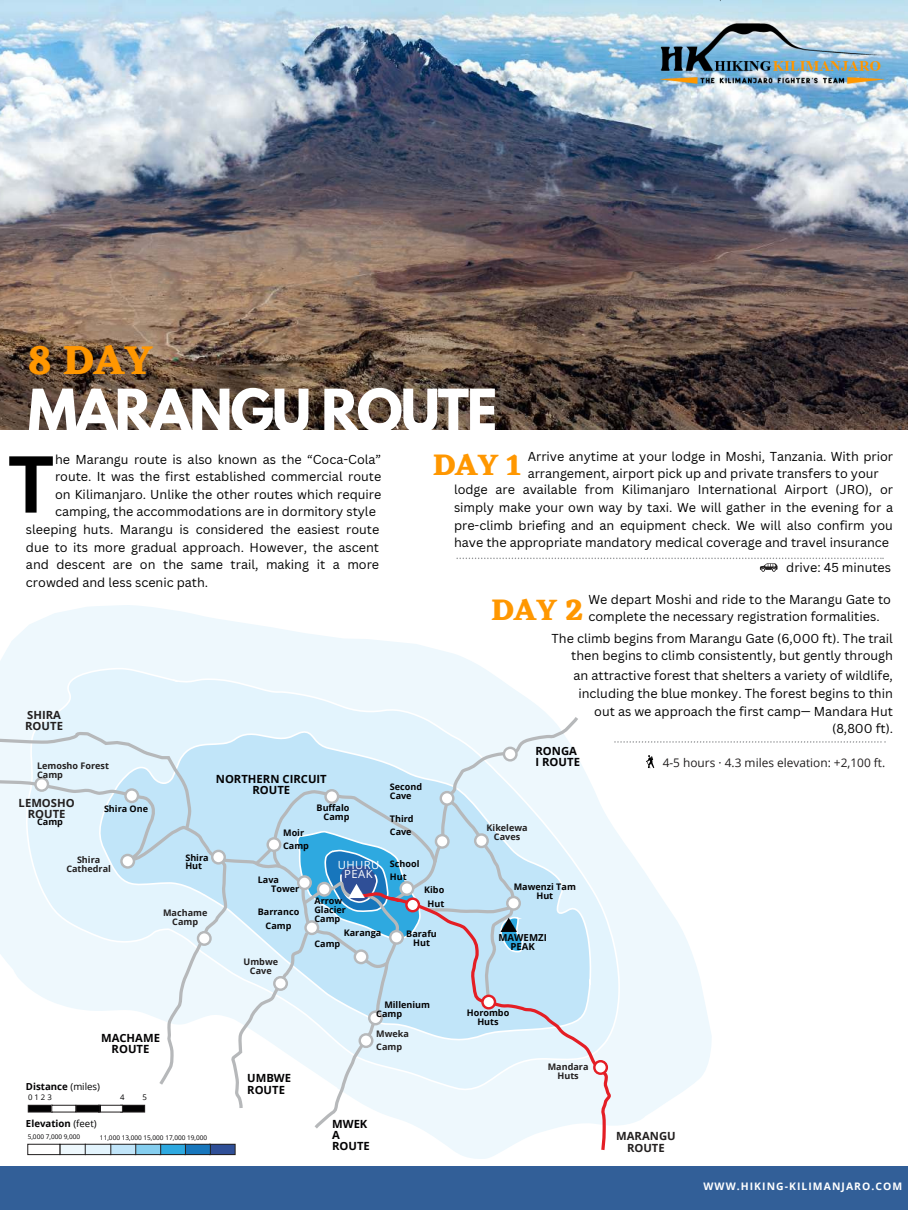
<style>
.page{position:relative;width:908px;height:1210px;background:#fff}
.page>*{position:absolute;margin:0;border:0;box-sizing:border-box;transform-origin:0 0}
.t1{font:700 78.78px "Canva Sans";color:#000}
.t2{font:700 52.5px "League Spartan";letter-spacing:-.04em;color:#fff}
.t3{font:700 42px "Eczar";color:#ff9700}
.t4{font:700 30.8px "Eczar";color:#ff9700}
.t5{font:12.6px/17.6px "Canva Sans";color:#000}
.t6{font:11.86px "Open Sans";color:#221f1f}
.t7{font:700 11.27px/11.1px "Open Sans";color:#030203}
.t8{font:700 11.27px/11.1px "Open Sans";color:#232020;text-align:center}
.t9{font:11.27px/8.9px "Open Sans";letter-spacing:.04em;color:#fff;text-align:center}
.t10{font:700 10.36px "Open Sans";letter-spacing:.1em;color:#fff}
.t11{font:700 9.66px/8.9px "Open Sans";color:#030203;text-align:center}
.t12{font:700 9.06px/8.9px "Open Sans";color:#030203}
.t13{font:700 9.06px/8.9px "Open Sans";color:#232020;text-align:center}
.t14{font:700 9.06px/8.9px "Open Sans";color:#221f1f;text-align:center}
.t15{font:7.77px "Open Sans";color:#030203}
.t16{font:6.47px "Open Sans";color:#030203}
.s1{font-weight:400}
</style>
<div class="page">
<svg style="left:0;top:628px;width:712px;height:531px"></svg>
<svg style="left:26px;top:605px;width:594px;height:486px"></svg>
<svg style="left:409px;top:899px;width:206px;height:254px"></svg>
<svg style="left:594px;top:1061px;width:12px;height:12px"></svg>
<div style="left:593px;top:1060px;width:15px;height:15px;border:2px solid #e41e25;border-radius:50%"></div>
<svg style="left:0;top:713px;width:581px;height:419px"></svg>
<div style="left:28px;top:1105px;width:24px;height:7px;background:#030203"></div>
<div style="left:28px;top:1105px;width:24px;height:7px;border:1px solid #232020"></div>
<div style="left:121px;top:1105px;width:24px;height:7px;background:#030203"></div>
<div style="left:120px;top:1105px;width:25px;height:7px;border:1px solid #232020"></div>
<div style="left:98px;top:1105px;width:24px;height:7px;background:#fff"></div>
<div style="left:98px;top:1105px;width:25px;height:7px;border:1px solid #232020"></div>
<div style="left:76px;top:1105px;width:24px;height:7px;background:#030203"></div>
<div style="left:76px;top:1105px;width:24px;height:7px;border:1px solid #232020"></div>
<div style="left:52px;top:1105px;width:24px;height:7px;background:#fff"></div>
<div style="left:52px;top:1105px;width:24px;height:7px;border:1px solid #232020"></div>
<div style="left:60px;top:1144px;width:25px;height:10px;background:#eef8fd"></div>
<div style="left:60px;top:1144px;width:26px;height:10px;border:1px solid #232020"></div>
<div style="left:28px;top:1144px;width:32px;height:10px;background:#fff"></div>
<div style="left:28px;top:1144px;width:32px;height:10px;border:1px solid #232020"></div>
<div style="left:209px;top:1144px;width:26px;height:10px;background:#2f4f97"></div>
<div style="left:209px;top:1144px;width:26px;height:10px;border:1px solid #232020"></div>
<div style="left:185px;top:1144px;width:25px;height:10px;background:#1776bc"></div>
<div style="left:184px;top:1144px;width:26px;height:10px;border:1px solid #232020"></div>
<div style="left:160px;top:1144px;width:25px;height:10px;background:#2ea9e0"></div>
<div style="left:160px;top:1144px;width:25px;height:10px;border:1px solid #232020"></div>
<div style="left:135px;top:1144px;width:26px;height:10px;background:#85ceef"></div>
<div style="left:135px;top:1144px;width:26px;height:10px;border:1px solid #232020"></div>
<div style="left:110px;top:1144px;width:26px;height:10px;background:#c1e5f9"></div>
<div style="left:110px;top:1144px;width:26px;height:10px;border:1px solid #232020"></div>
<div style="left:85px;top:1144px;width:26px;height:10px;background:#e3f4fd"></div>
<div style="left:85px;top:1144px;width:26px;height:10px;border:1px solid #232020"></div>
<img style="left:0;top:0;width:907px;height:429px">
<svg style="left:614px;top:741px;width:271px;height:1px"></svg>
<svg style="left:456px;top:557px;width:427px;height:15px"></svg>
<img style="left:636px;top:0;width:271px;height:148px">
<svg style="left:645px;top:755px;width:9px;height:13px"></svg>
<div style="left:0;top:1166px;width:907px;height:44px;background:#325f98"></div>
<h3 class="t3" style="left:28px;top:335px;width:126px">8 DAY</h3>
<h2 class="t2" style="left:28px;top:385px;width:471px">MARANGU ROUTE</h2>
<h1 class="t1" style="left:8px;top:428px;width:48px">T</h1>
<p class="t5" style="left:55px;top:450px;width:327px">he Marangu route is also known as the “Coca-Cola”</p>
<p class="t5" style="left:55px;top:467px;width:327px">route. It was the first established commercial route</p>
<p class="t5" style="left:55px;top:485px;width:328px">on Kilimanjaro. Unlike the other routes which require</p>
<p class="t5" style="left:55px;top:503px;width:322px">camping, the accommodations are in dormitory style</p>
<p class="t5" style="left:26px;top:520px;width:355px">sleeping huts. Marangu is considered the easiest route</p>
<p class="t5" style="left:26px;top:538px;width:354px">due to its more gradual approach. However, the ascent</p>
<p class="t5" style="left:26px;top:555px;width:354px">and descent are on the same trail, making it a more</p>
<p class="t5" style="left:26px;top:573px;width:184px">crowded and less scenic path.</p>
<p class="t8" style="left:25px;top:708px;width:39px;line-height:11.5px;text-align:left">SHIRA<br>ROUTE</p>
<p class="t13" style="left:37px;top:761px;width:73px;text-align:left">Lemosho Forest<br>Camp</p>
<p class="t12" style="left:104px;top:804px;width:46px">Shira One</p>
<p class="t12" style="left:37px;top:817px;width:27px">Camp</p>
<p class="t8" style="left:19px;top:797px;width:58px">LEMOSHO<br>ROUTE</p>
<p class="t13" style="left:66px;top:855px;width:46px">Shira<br>Cathedral</p>
<p class="t12" style="left:185px;top:852px;width:25px">Shira<br>Hut</p>
<p class="t13" style="left:163px;top:907px;width:46px">Machame<br>Camp</p>
<p class="t7" style="left:216px;top:773px;width:112px;text-align:center">NORTHERN CIRCUIT<br>ROUTE</p>
<p class="t12" style="left:283px;top:825px;width:27px;line-height:13.3px">Moir<br>Camp</p>
<p class="t12" style="left:316px;top:803px;width:34px;text-align:right">Buffalo<br>Camp</p>
<p class="t12" style="left:271px;top:875px;width:30px;text-indent:-13px">Lava<br>Tower</p>
<p class="t12" style="left:258px;top:905px;width:43px;line-height:13.3px;text-align:center">Barranco<br>Camp</p>
<p class="t13" style="left:243px;top:957px;width:36px">Umbwe<br>Cave</p>
<p class="t9" style="left:337px;top:860px;width:43px">UHURU<br>PEAK</p>
<p class="t12" style="left:314px;top:896px;width:33px">Arrow<br>Glacier<br>Camp</p>
<p class="t12" style="left:344px;top:928px;width:39px">Karanga</p>
<p class="t12" style="left:314px;top:939px;width:27px">Camp</p>
<h3 class="t4" style="left:432px;top:446px;width:89px">DAY 1</h3>
<p class="t5" style="left:527px;top:447px;width:367px">Arrive anytime at your lodge in Moshi, Tanzania. With prior arrangement, airport pick up and private transfers to your</p>
<p class="t5" style="left:454px;top:481px;width:440px;text-align:justify">lodge are available from Kilimanjaro International Airport (JRO), or simply make your own way by taxi. We will gather in the evening for a pre-climb briefing and an equipment check. We will also confirm you have the appropriate mandatory medical coverage and travel insurance</p>
<p class="t5" style="left:786px;top:558px;width:106px">drive: 45 minutes</p>
<h3 class="t4" style="left:491px;top:591px;width:94px">DAY 2</h3>
<p class="t5" style="left:588px;top:590px;width:304px">We depart Moshi and ride to the Marangu Gate to complete the necessary registration formalities.</p>
<p class="t5" style="left:551px;top:629px;width:343px;text-align:right">The climb begins from Marangu Gate (6,000 ft). The trail then begins to climb consistently, but gently through</p>
<p class="t5" style="left:573px;top:666px;width:321px;text-align:right">an attractive forest that shelters a variety of wildlife, including the blue monkey. The forest begins to thin out as we approach the first camp— Mandara Hut (8,800 ft).</p>
<p class="t12" style="left:390px;top:782px;width:34px">Second<br>Cave</p>
<p class="t12" style="left:390px;top:812px;width:25px;line-height:13.3px">Third<br>Cave</p>
<p class="t12" style="left:390px;top:856px;width:31px;line-height:13.3px">School<br>Hut</p>
<p class="t12" style="left:424px;top:883px;width:22px;line-height:13.3px;text-align:center">Kibo<br>Hut</p>
<p class="t12" style="left:406px;top:929px;width:32px;text-align:center">Barafu<br>Hut</p>
<p class="t7" style="left:535px;top:744px;width:46px">RONGA<br>I ROUTE</p>
<p class="t14" style="left:486px;top:823px;width:43px">Kikelewa<br>Caves</p>
<p class="t12" style="left:513px;top:881px;width:64px;text-align:center">Mawenzi Tam<br>Hut</p>
<p class="t11" style="left:498px;top:933px;width:50px">MAWEMZI<br>PEAK</p>
<p class="t6" style="left:662px;top:754px;width:224px">4-5 hours · 4.3 miles elevation: +2,100 ft.</p>
<p class="t7" style="left:101px;top:1032px;width:60px;text-align:center">MACHAME<br>ROUTE</p>
<p class="t11" style="left:26px;top:1081px;width:76px">Distance <span class="s1">(miles)</span></p>
<p class="t15" style="left:28px;top:1091px;width:25px">0123</p>
<p class="t11" style="left:26px;top:1118px;width:72px">Elevation <span class="s1">(feet)</span></p>
<p class="t16" style="left:28px;top:1132px;width:54px">5,000 7,000 9,000</p>
<p class="t15" style="left:120px;top:1091px;width:6px">4</p>
<p class="t15" style="left:142px;top:1091px;width:6px">5</p>
<p class="t16" style="left:100px;top:1133px;width:109px">11,000 13,000 15,000 17,000 19,000</p>
<p class="t7" style="left:247px;top:1072px;width:45px">UMBWE<br>ROUTE</p>
<p class="t12" style="left:376px;top:1000px;width:55px;text-indent:8px">Millenium<br>Camp</p>
<p class="t13" style="left:376px;top:1026px;width:34px;line-height:13.3px;text-align:left">Mweka<br>Camp</p>
<p class="t7" style="left:332px;top:1117px;width:39px">MWEK<br>A<br>ROUTE</p>
<p class="t12" style="left:466px;top:1008px;width:44px;text-align:center">Horombo<br>Huts</p>
<p class="t13" style="left:547px;top:1062px;width:42px">Mandara<br>Huts</p>
<p class="t8" style="left:616px;top:1130px;width:61px">MARANGU<br>ROUTE</p>
<p class="t10" style="left:703px;top:1178px;width:200px">WWW.HIKING-KILIMANJARO.COM</p>
</div>
